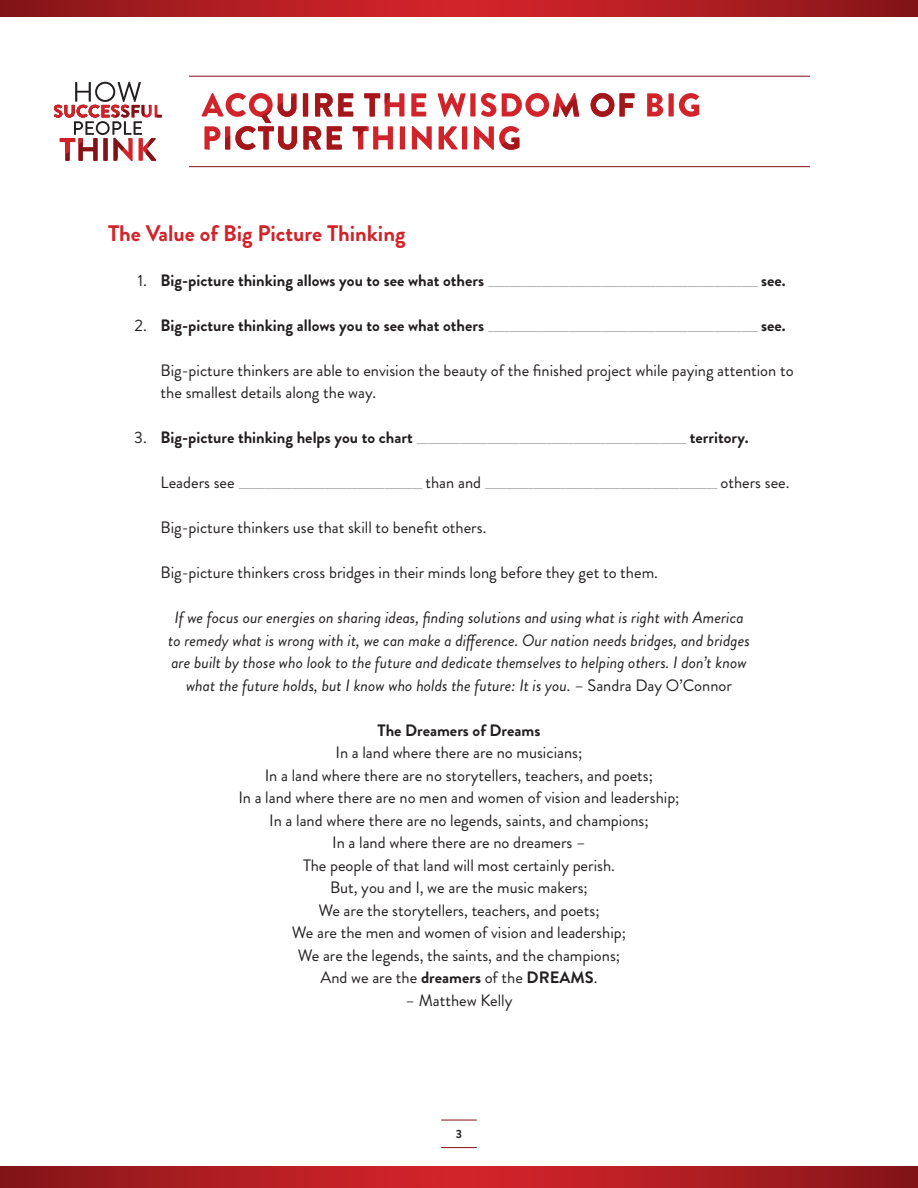
<style>
.page{position:relative;width:918px;height:1188px;background:#fff}
.page>*{position:absolute;margin:0;border:0;box-sizing:border-box;transform-origin:0 0}
.t1{font:700 22.5px "Brandon Grotesque";color:#d1232a}
.t2{font:16.5px/22.5px "Brandon Grotesque";color:#231f20}
.t3{font:16.5px "Brandon Grotesque";color:#a8a9ad}
.t4{font:italic 16.5px/22.5px "Brandon Grotesque";color:#231f20;text-align:center}
.t5{font:700 16.5px "Brandon Grotesque";color:#231f20}
.t6{font:700 12px "Brandon Grotesque";color:#231f20}
.s1{color:#231f20}
.s2{font-weight:700;color:#231f20}
.s3{font-style:normal}
.s4{font-weight:700}
</style>
<div class="page">
<hr style="left:441px;top:1120px;width:36px;height:1px;background:#7f1315">
<hr style="left:441px;top:1147px;width:36px;height:1px;background:#7f1315">
<svg style="left:0;top:1166px;width:918px;height:22px;background:#ae1d21"></svg>
<svg style="left:0;top:0;width:918px;height:17px;background:#ae1d21"></svg>
<svg style="left:201px;top:93px;width:498px;height:57px"></svg>
<svg style="left:54px;top:82px;width:108px;height:79px"></svg>
<hr style="left:189px;top:76px;width:621px;height:1px;background:#7f1315">
<hr style="left:189px;top:166px;width:621px;height:1px;background:#7f1315">
<p class="t1" style="left:108px;top:217px;width:299px">The Value of Big Picture Thinking</p>
<p class="t3" style="left:138px;top:269px;width:650px"><span class="s1">1.</span> <span class="s2">Big-picture thinking allows you to see what others</span> __________________________________________________ <span class="s2">see.</span></p>
<p class="t3" style="left:135px;top:314px;width:653px"><span class="s1">2.</span> <span class="s2">Big-picture thinking allows you to see what others</span> __________________________________________________ <span class="s2">see.</span></p>
<p class="t2" style="left:161px;top:359px;width:635px">Big-picture thinkers are able to envision the beauty of the finished project while paying attention to the smallest details along the way.</p>
<p class="t3" style="left:134px;top:426px;width:616px"><span class="s1">3.</span> <span class="s2">Big-picture thinking helps you to chart</span> __________________________________________________ <span class="s2">territory.</span></p>
<p class="t3" style="left:161px;top:471px;width:630px"><span class="s1">Leaders see</span> __________________________________ <span class="s1">than and</span> ___________________________________________ <span class="s1">others see.</span></p>
<p class="t2" style="left:161px;top:516px;width:327px">Big-picture thinkers use that skill to benefit others.</p>
<p class="t2" style="left:161px;top:561px;width:499px">Big-picture thinkers cross bridges in their minds long before they get to them.</p>
<p class="t4" style="left:168px;top:606px;width:583px">If we focus our energies on sharing ideas, finding solutions and using what is right with America to remedy what is wrong with it, we can make a difference. Our nation needs bridges, and bridges are built by those who look to the future and dedicate themselves to helping others. I don’t know what the future holds, but I know who holds the future: It is you. <span class="s3">– Sandra Day O’Connor</span></p>
<p class="t5" style="left:378px;top:718px;width:164px">The Dreamers of Dreams</p>
<p class="t2" style="left:336px;top:741px;width:248px">In a land where there are no musicians;</p>
<p class="t2" style="left:265px;top:764px;width:390px">In a land where there are no storytellers, teachers, and poets;</p>
<p class="t2" style="left:238px;top:786px;width:443px">In a land where there are no men and women of vision and leadership;</p>
<p class="t2" style="left:269px;top:809px;width:381px">In a land where there are no legends, saints, and champions;</p>
<p class="t2" style="left:332px;top:831px;width:255px">In a land where there are no dreamers –</p>
<p class="t2" style="left:303px;top:854px;width:313px">The people of that land will most certainly perish.</p>
<p class="t2" style="left:330px;top:876px;width:259px">But, you and I, we are the music makers;</p>
<p class="t2" style="left:318px;top:899px;width:283px">We are the storytellers, teachers, and poets;</p>
<p class="t2" style="left:292px;top:921px;width:336px">We are the men and women of vision and leadership;</p>
<p class="t2" style="left:298px;top:944px;width:324px">We are the legends, the saints, and the champions;</p>
<p class="t2" style="left:320px;top:966px;width:279px">And we are the <span class="s4">dreamers</span> of the <span class="s4">DREAMS</span>.</p>
<p class="t2" style="left:406px;top:989px;width:108px">– Matthew Kelly</p>
<p class="t6" style="left:456px;top:1125px;width:8px">3</p>
</div>
